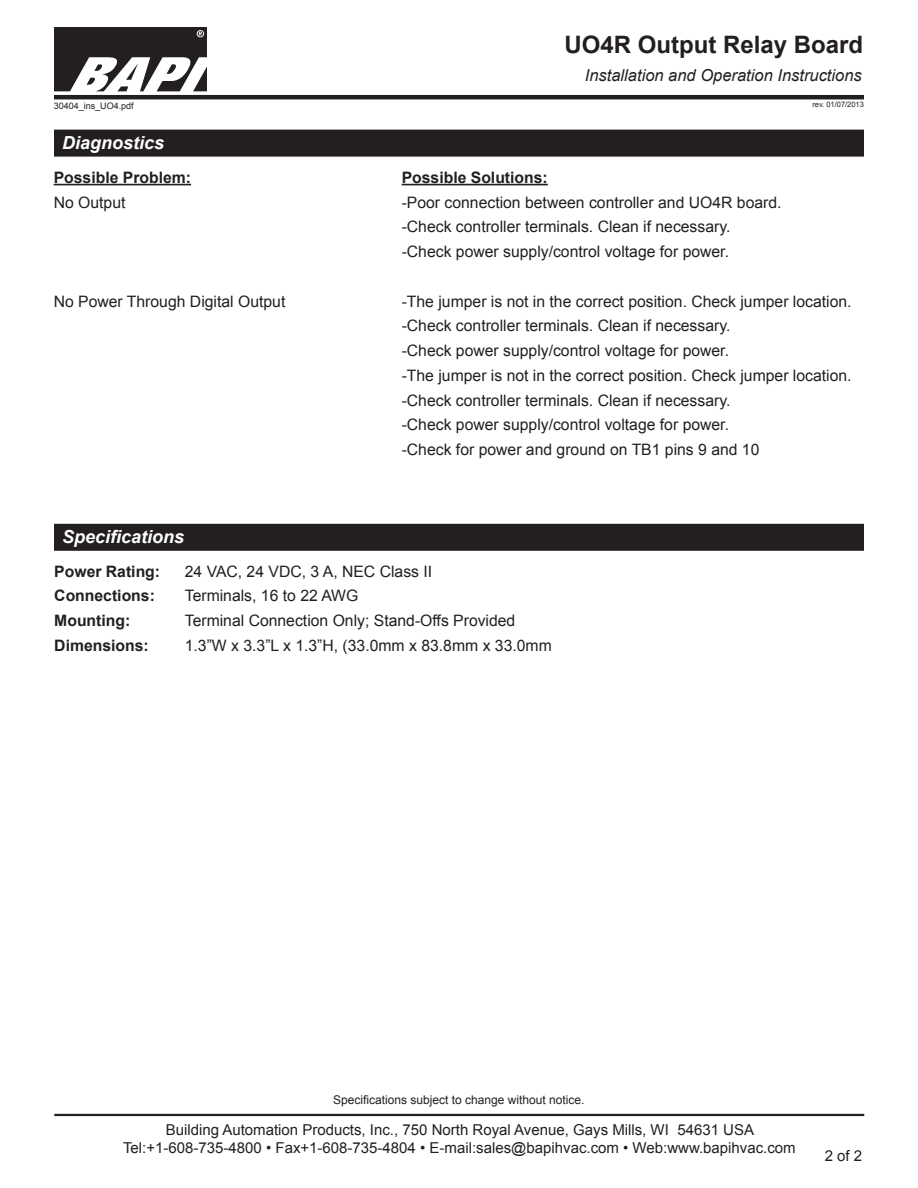
<style>
.page{position:relative;width:918px;height:1188px;background:#fff}
.page>*{position:absolute;margin:0;border:0;box-sizing:border-box;transform-origin:0 0}
.t1{font:700 24px "Arial";color:#231f20}
.Datasheet_Section_Ti{font:italic 700 18px "Arial";color:#fff}
.t2{font:italic 16.5px "Arial";color:#231f20}
.t3{font:15.75px "Arial";color:#231f20}
.t4{font:700 15.75px "Arial";color:#231f20}
.t5{font:15px/18px "Arial";color:#231f20;text-align:center}
.t6{font:12px "Arial";color:#231f20}
.t7{font:9px "Arial";color:#231f20}
.t8{font:7.5px "Arial";color:#231f20}
</style>
<div class="page">
<hr style="left:54px;top:1114px;width:810px;height:2px;background:#231f20">
<hr style="left:54px;top:95px;width:810px;height:4px;background:#231f20">
<img style="left:54px;top:27px;width:152px;height:64px">
<div style="left:55px;top:130px;width:808px;height:26px;background:#231f20"></div>
<div style="left:54px;top:130px;width:810px;height:27px;border:2px solid #231f20"></div>
<hr style="left:54px;top:184px;width:137px;height:1px;background:#231f20">
<hr style="left:402px;top:184px;width:146px;height:1px;background:#231f20">
<div style="left:55px;top:525px;width:808px;height:25px;background:#231f20"></div>
<div style="left:54px;top:524px;width:810px;height:27px;border:2px solid #231f20"></div>
<p class="t7" style="left:54px;top:100px;width:82px">30404_ins_UO4.pdf</p>
<h1 class="t1" style="left:565px;top:29px;width:300px">UO4R Output Relay Board</h1>
<p class="t2" style="left:585px;top:64px;width:278px">Installation and Operation Instructions</p>
<p class="t8" style="left:812px;top:100px;width:53px">rev. 01/07/2013</p>
<p class="Datasheet_Section_Ti" style="left:62px;top:131px;width:104px">Diagnostics</p>
<p class="t4" style="left:54px;top:167px;width:139px">Possible Problem:</p>
<p class="t4" style="left:402px;top:167px;width:148px">Possible Solutions:</p>
<p class="t3" style="left:54px;top:192px;width:73px">No Output</p>
<p class="t3" style="left:402px;top:192px;width:381px">-Poor connection between controller and UO4R board.</p>
<p class="t3" style="left:402px;top:217px;width:330px">-Check controller terminals. Clean if necessary.</p>
<p class="t3" style="left:402px;top:241px;width:329px">-Check power supply/control voltage for power.</p>
<p class="t3" style="left:54px;top:291px;width:233px">No Power Through Digital Output</p>
<p class="t3" style="left:402px;top:291px;width:451px">-The jumper is not in the correct position. Check jumper location.</p>
<p class="t3" style="left:402px;top:316px;width:330px">-Check controller terminals. Clean if necessary.</p>
<p class="t3" style="left:402px;top:340px;width:329px">-Check power supply/control voltage for power.</p>
<p class="t3" style="left:402px;top:365px;width:451px">-The jumper is not in the correct position. Check jumper location.</p>
<p class="t3" style="left:402px;top:390px;width:330px">-Check controller terminals. Clean if necessary.</p>
<p class="t3" style="left:402px;top:415px;width:329px">-Check power supply/control voltage for power.</p>
<p class="t3" style="left:402px;top:439px;width:359px">-Check for power and ground on TB1 pins 9 and 10</p>
<p class="Datasheet_Section_Ti" style="left:62px;top:525px;width:124px">Specifications</p>
<p class="t4" style="left:54px;top:561px;width:107px">Power Rating:</p>
<p class="t3" style="left:185px;top:561px;width:249px">24 VAC, 24 VDC, 3 A, NEC Class II</p>
<p class="t4" style="left:54px;top:585px;width:102px">Connections:</p>
<p class="t3" style="left:185px;top:586px;width:175px">Terminals, 16 to 22 AWG</p>
<p class="t4" style="left:54px;top:610px;width:78px">Mounting:</p>
<p class="t3" style="left:185px;top:610px;width:332px">Terminal Connection Only; Stand-Offs Provided</p>
<p class="t4" style="left:54px;top:635px;width:96px">Dimensions:</p>
<p class="t3" style="left:185px;top:635px;width:369px">1.3”W x 3.3”L x 1.3”H, (33.0mm x 83.8mm x 33.0mm</p>
<p class="t6" style="left:333px;top:1092px;width:253px">Specifications subject to change without notice.</p>
<p class="t5" style="left:123px;top:1121px;width:674px">Building Automation Products, Inc., 750 North Royal Avenue, Gays Mills, WI 54631 USA<br>Tel:+1-608-735-4800 • Fax+1-608-735-4804 • E-mail:sales@bapihvac.com • Web:www.bapihvac.com</p>
<p class="t5" style="left:825px;top:1147px;width:39px">2 of 2</p>
</div>
